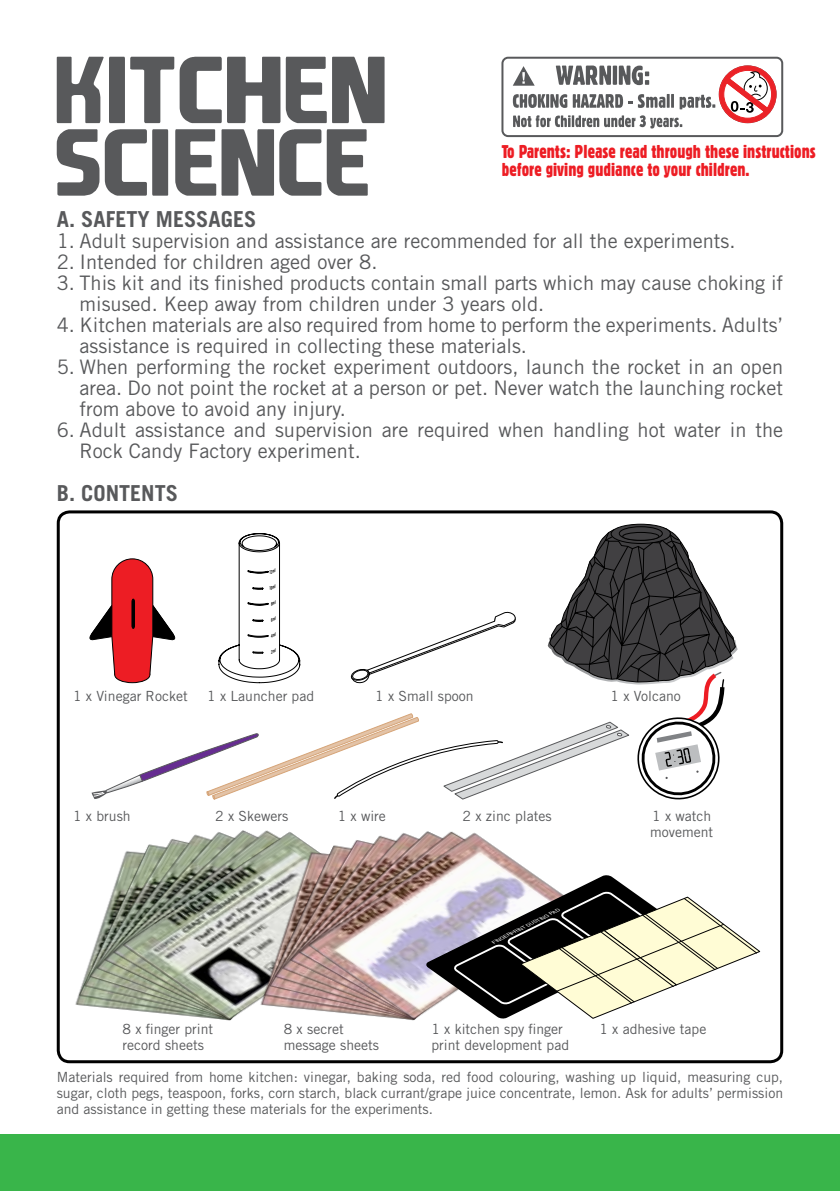
<style>
.page{position:relative;width:840px;height:1191px;background:#fff}
.page>*{position:absolute;margin:0;border:0;box-sizing:border-box;transform-origin:0 0}
.t1{font:700 22px "Trade Gothic";color:#58595b}
.t2{font:20px/21px "Trade Gothic";color:#58595b}
.t3{font:18px/18px "Gothic 821 Condensed BT";color:#ed1d24}
.t4{font:14px/16px "Trade Gothic";color:#58595b}
.t5{font:italic 4.6px "Trade Gothic Bold Cond Twenty";color:#000;scale:.85 1}
.t6{font:italic 4.4px "Helvetica";color:#fff;scale:1.2 1}
</style>
<div class="page">
<div style="left:0;top:1134px;width:839px;height:57px;background:#39b54a"></div>
<div style="left:57px;top:510px;width:725px;height:553px;border:3px solid #000;border-radius:11px"></div>
<div style="left:501px;top:57px;width:281px;height:80px;border:2px solid #58595b;border-radius:6px"></div>
<svg style="left:512px;top:65px;width:264px;height:63px"></svg>
<svg style="left:57px;top:57px;width:269px;height:66px"></svg>
<svg style="left:332px;top:57px;width:52px;height:66px;background:#717274"></svg>
<svg style="left:57px;top:129px;width:42px;height:67px"></svg>
<svg style="left:105px;top:129px;width:63px;height:67px"></svg>
<svg style="left:175px;top:129px;width:192px;height:67px"></svg>
<img style="left:87px;top:941px;width:9px;height:66px">
<img style="left:96px;top:831px;width:146px;height:189px">
<img style="left:250px;top:833px;width:6px;height:173px">
<img style="left:256px;top:833px;width:7px;height:172px">
<img style="left:263px;top:830px;width:8px;height:176px">
<img style="left:271px;top:832px;width:10px;height:175px">
<img style="left:281px;top:831px;width:253px;height:189px">
<svg style="left:610px;top:524px;width:60px;height:19px"></svg>
<div style="left:610px;top:524px;width:60px;height:20px;border:1px solid #000;border-radius:50%"></div>
<div style="left:618px;top:526px;width:44px;height:15px;border:1px solid #000;border-radius:50%"></div>
<svg style="left:425px;top:874px;width:335px;height:145px"></svg>
<svg style="left:89px;top:527px;width:648px;height:273px"></svg>
<p class="t3" style="left:501px;top:142px;width:315px">To Parents: Please read through these instructions before giving gudiance to your children.</p>
<p class="t1" style="left:57px;top:205px;width:201px">A. SAFETY MESSAGES</p>
<p class="t2" style="left:57px;top:230px;width:680px">1. Adult supervision and assistance are recommended for all the experiments.</p>
<p class="t2" style="left:57px;top:251px;width:322px">2. Intended for children aged over 8.</p>
<p class="t2" style="left:79px;top:272px;width:704px;text-indent:-23px">3. This kit and its finished products contain small parts which may cause choking if misused. Keep away from children under 3 years old.</p>
<p class="t2" style="left:79px;top:314px;width:704px;text-indent:-23px">4. Kitchen materials are also required from home to perform the experiments. Adults’ assistance is required in collecting these materials.</p>
<p class="t2" style="left:79px;top:356px;width:704px;text-align:justify;text-indent:-23px">5. When performing the rocket experiment outdoors, launch the rocket in an open area. Do not point the rocket at a person or pet. Never watch the launching rocket from above to avoid any injury.</p>
<p class="t2" style="left:79px;top:419px;width:704px;text-indent:-23px">6. Adult assistance and supervision are required when handling hot water in the<br>Rock Candy Factory experiment.</p>
<p class="t1" style="left:57px;top:479px;width:123px">B. CONTENTS</p>
<p class="t5" style="left:267px;top:570px;width:10px;rotate:-22deg">12ml</p>
<p class="t5" style="left:267px;top:586px;width:10px;rotate:-22deg">10ml</p>
<p class="t4" style="left:73px;top:687px;width:116px">1 x Vinegar Rocket</p>
<p class="t4" style="left:207px;top:687px;width:108px">1 x Launcher pad</p>
<p class="t4" style="left:375px;top:687px;width:100px">1 x Small spoon</p>
<p class="t4" style="left:610px;top:687px;width:72px">1 x Volcano</p>
<p class="t4" style="left:73px;top:808px;width:59px">1 x brush</p>
<p class="t4" style="left:215px;top:808px;width:75px">2 x Skewers</p>
<p class="t4" style="left:337px;top:808px;width:50px">1 x wire</p>
<p class="t4" style="left:462px;top:808px;width:91px">2 x zinc plates</p>
<p class="t6" style="left:491px;top:939px;width:64px;rotate:-26deg">FINGERPRINT DUSTING PAD</p>
<p class="t4" style="left:650px;top:808px;width:64px">1 x watch movement</p>
<p class="t4" style="left:122px;top:1021px;width:92px">8 x finger print record sheets</p>
<p class="t4" style="left:283px;top:1021px;width:61px">8 x secret</p>
<p class="t4" style="left:599px;top:1021px;width:108px">1 x adhesive tape</p>
<p class="t4" style="left:283px;top:1037px;width:97px">message sheets</p>
<p class="t4" style="left:431px;top:1021px;width:139px">1 x kitchen spy finger print development pad</p>
<p class="t4" style="left:57px;top:1068px;width:727px;text-align:justify">Materials required from home kitchen: vinegar, baking soda, red food colouring, washing up liquid, measuring cup, sugar, cloth pegs, teaspoon, forks, corn starch, black currant/grape juice concentrate, lemon. Ask for adults’ permission and assistance in getting these materials for the experiments.</p>
</div>
